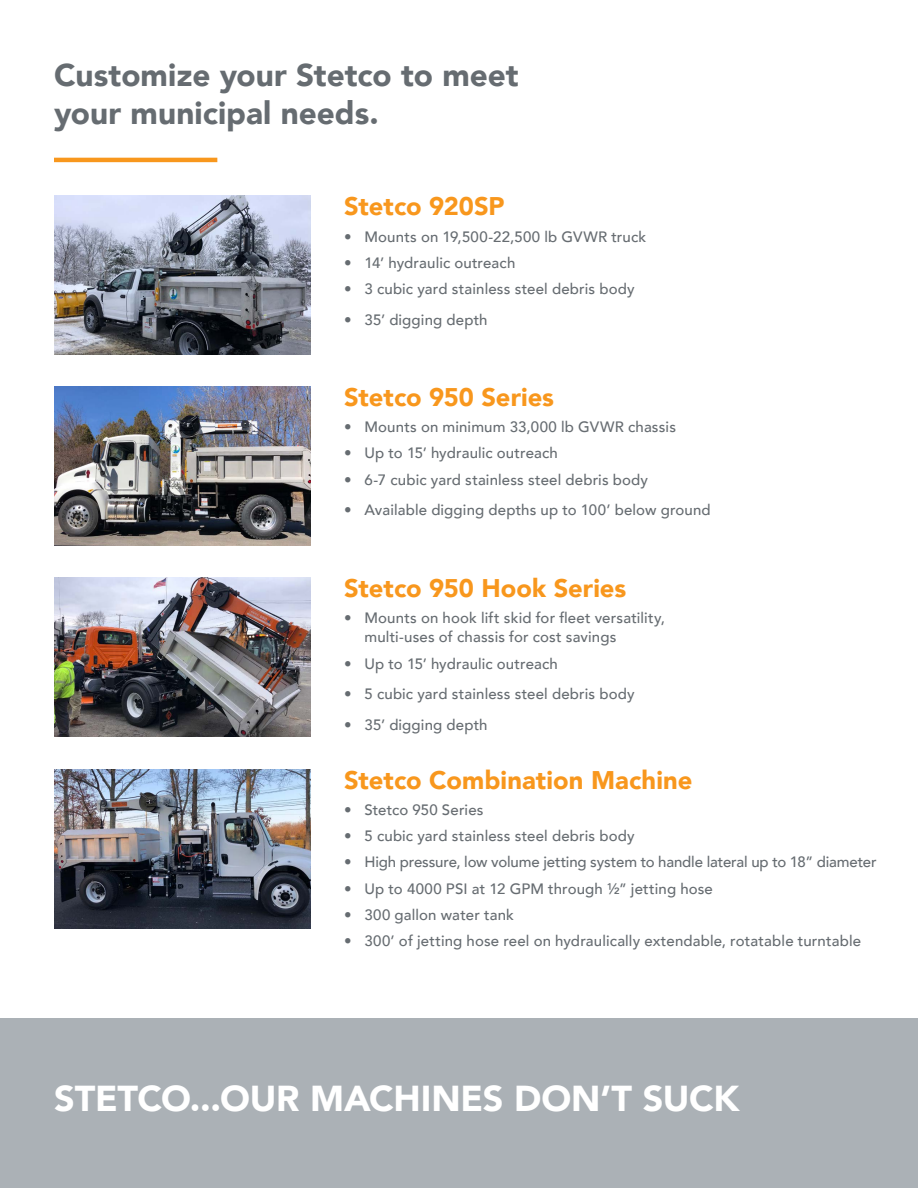
<style>
.page{position:relative;width:918px;height:1188px;background:#fff}
.page>*{position:absolute;margin:0;border:0;box-sizing:border-box;transform-origin:0 0}
.t1{font:900 36px "Avenir";letter-spacing:-.01em;color:#fff}
.t2{font:900 31.5px/39px "Avenir";color:#666c71}
.t3{font:900 25.5px "Avenir";color:#f8971d}
.t4{font:500 15px/19.5px "Avenir";letter-spacing:.01em;color:#666c71}
.t5{font:500 15px "Avenir";letter-spacing:-.01em;color:#666c71}
</style>
<div class="page">
<div style="left:0;top:1018px;width:918px;height:170px;background:#abb1b6"></div>
<img style="left:54px;top:196px;width:256px;height:159px">
<img style="left:54px;top:386px;width:256px;height:160px">
<img style="left:54px;top:577px;width:256px;height:159px">
<img style="left:54px;top:769px;width:256px;height:159px">
<hr style="left:54px;top:158px;width:163px;height:4px;background:#f8971d">
<h2 class="t2" style="left:54px;top:54px;width:466px">Customize your Stetco to meet your municipal needs.</h2>
<h3 class="t3" style="left:344px;top:185px;width:162px">Stetco 920SP</h3>
<p class="t4" style="left:344px;top:226px;width:304px">• Mounts on 19,500-22,500 lb GVWR truck</p>
<p class="t4" style="left:344px;top:252px;width:173px">• 14’ hydraulic outreach</p>
<p class="t4" style="left:344px;top:278px;width:292px">• 3 cubic yard stainless steel debris body</p>
<p class="t4" style="left:344px;top:309px;width:145px">• 35’ digging depth</p>
<h3 class="t3" style="left:344px;top:375px;width:211px">Stetco 950 Series</h3>
<p class="t4" style="left:344px;top:416px;width:333px">• Mounts on minimum 33,000 lb GVWR chassis</p>
<p class="t4" style="left:344px;top:443px;width:215px">• Up to 15’ hydraulic outreach</p>
<p class="t4" style="left:344px;top:469px;width:305px">• 6-7 cubic yard stainless steel debris body</p>
<p class="t4" style="left:344px;top:500px;width:368px">• Available digging depths up to 100’ below ground</p>
<h3 class="t3" style="left:344px;top:566px;width:284px">Stetco 950 Hook Series</h3>
<p class="t4" style="left:364px;top:607px;width:302px;text-indent:-20px">• Mounts on hook lift skid for fleet versatility, multi-uses of chassis for cost savings</p>
<p class="t4" style="left:344px;top:653px;width:215px">• Up to 15’ hydraulic outreach</p>
<p class="t4" style="left:344px;top:683px;width:292px">• 5 cubic yard stainless steel debris body</p>
<p class="t4" style="left:344px;top:714px;width:145px">• 35’ digging depth</p>
<h3 class="t3" style="left:344px;top:758px;width:350px">Stetco Combination Machine</h3>
<p class="t4" style="left:344px;top:799px;width:141px">• Stetco 950 Series</p>
<p class="t4" style="left:344px;top:825px;width:292px">• 5 cubic yard stainless steel debris body</p>
<p class="t5" style="left:344px;top:849px;width:534px">• High pressure, low volume jetting system to handle lateral up to 18” diameter</p>
<p class="t4" style="left:344px;top:878px;width:370px">• Up to 4000 PSI at 12 GPM through ½” jetting hose</p>
<p class="t4" style="left:344px;top:904px;width:171px">• 300 gallon water tank</p>
<p class="t4" style="left:344px;top:930px;width:518px">• 300’ of jetting hose reel on hydraulically extendable, rotatable turntable</p>
<h1 class="t1" style="left:54px;top:1067px;width:687px">STETCO...OUR MACHINES DON’T SUCK</h1>
</div>
